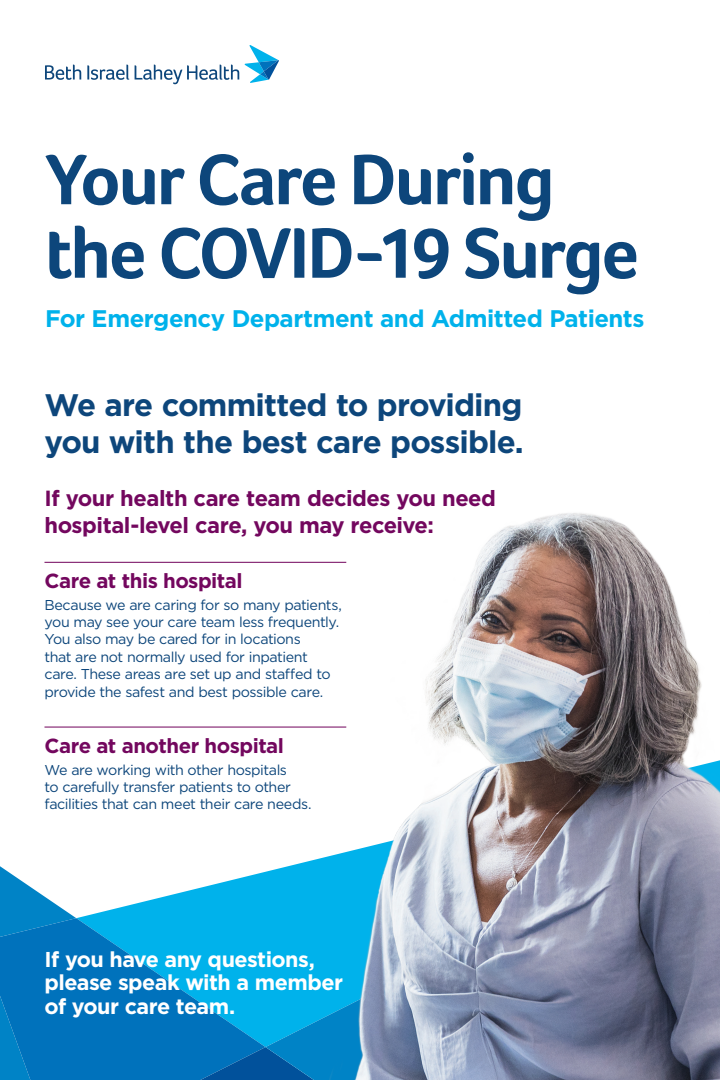
<style>
.page{position:relative;width:720px;height:1080px;background:#fff}
.page>*{position:absolute;margin:0;border:0;box-sizing:border-box;transform-origin:0 0}
.t1{font:700 73.5px/73.5px "Foco";letter-spacing:-.035em;color:#0d467b}
.t2{font:700 31.1px/37.2px "Gotham";letter-spacing:-.025em;color:#0d467b}
.t3{font:700 24px "Gotham";letter-spacing:-.025em;color:#00b2eb}
.t4{font:700 21.95px/27.1px "Gotham";letter-spacing:-.025em;color:#73075e}
.Heading_Two_Bold{font:700 21.5px/23.5px "Gotham";letter-spacing:-.025em;color:#fff}
.Heading_One_Bold___R{font:700 20.4px "Gotham";letter-spacing:-.025em;color:#73075e}
.Small_Bullet_Copy{font:14.3px/17.4px "Gotham";letter-spacing:-.03em;color:#0d467b}
</style>
<div class="page">
<svg style="left:0;top:866px;width:76px;height:52px"></svg>
<svg style="left:77px;top:871px;width:189px;height:47px"></svg>
<svg style="left:0;top:918px;width:266px;height:162px;fill:#0072bc"></svg>
<svg style="left:200px;top:1047px;width:66px;height:33px"></svg>
<svg style="left:266px;top:857px;width:57px;height:223px;fill:#00b2eb"></svg>
<hr style="left:44px;top:562px;width:302px;height:1px;background:#73075e">
<hr style="left:44px;top:727px;width:302px;height:1px;background:#73075e">
<svg style="left:45px;top:65px;width:36px;height:15px"></svg>
<svg style="left:87px;top:65px;width:42px;height:15px"></svg>
<svg style="left:135px;top:65px;width:104px;height:19px"></svg>
<svg style="left:245px;top:45px;width:34px;height:38px"></svg>
<img style="left:323px;top:513px;width:397px;height:567px">
<p class="t1" style="left:45px;top:142px;width:595px">Your Care During the COVID-19 Surge</p>
<p class="t3" style="left:45px;top:303px;width:601px">For Emergency Department and Admitted Patients</p>
<p class="t2" style="left:44px;top:386px;width:481px">We are committed to providing you with the best care possible.</p>
<p class="t4" style="left:44px;top:484px;width:453px">If your health care team decides you need hospital-level care, you may receive:</p>
<p class="Heading_One_Bold___R" style="left:44px;top:567px;width:200px">Care at this hospital</p>
<p class="Small_Bullet_Copy" style="left:44px;top:596px;width:299px">Because we are caring for so many patients, you may see your care team less frequently.<br>You also may be cared for in locations<br>that are not normally used for inpatient care. These areas are set up and staffed to provide the safest and best possible care.</p>
<p class="Heading_One_Bold___R" style="left:44px;top:732px;width:241px">Care at another hospital</p>
<p class="Small_Bullet_Copy" style="left:44px;top:761px;width:269px">We are working with other hospitals<br>to carefully transfer patients to other facilities that can meet their care needs.</p>
<p class="Heading_Two_Bold" style="left:44px;top:947px;width:300px">If you have any questions, please speak with a member of your care team.</p>
</div>
